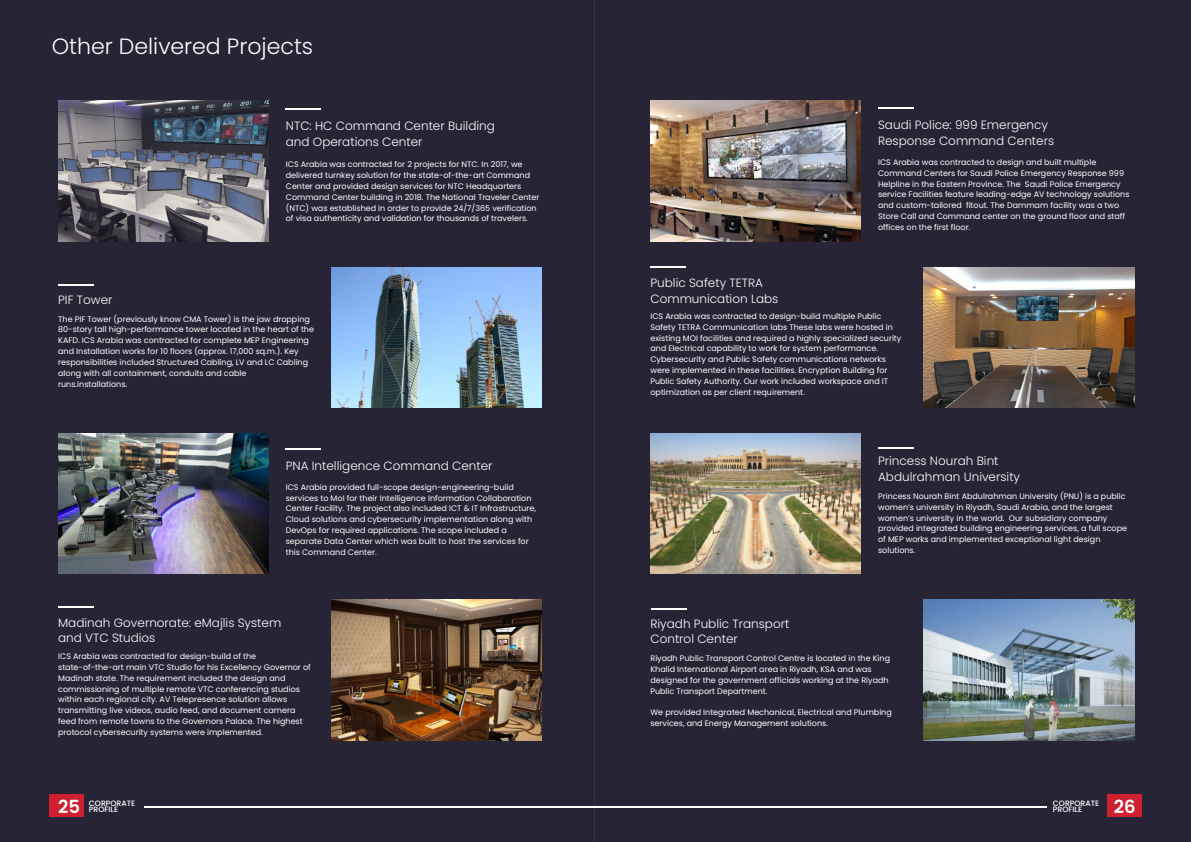
<style>
.page{position:relative;width:1191px;height:842px;background:#272436}
.page>*{position:absolute;margin:0;border:0;box-sizing:border-box;transform-origin:0 0}
.t1{font:300 22.1px "Poppins";color:#fff}
.t2{font:600 18px "Poppins";color:#fff}
.t3{font:300 12px/15.6px "Poppins";color:#fff}
.t4{font:8px/10.8px "Poppins";color:#fff}
.t5{font:500 7.7px/6.5px "Poppins";color:#fff}
</style>
<div class="page">
<div style="left:49px;top:795px;width:35px;height:22px;background:#ce202f"></div>
<hr style="left:144px;top:806px;width:451px;height:1px;background:#fff">
<div style="left:1107px;top:795px;width:34px;height:22px;background:#ce202f"></div>
<hr style="left:595px;top:806px;width:452px;height:1px;background:#fff">
<hr style="left:286px;top:109px;width:35px;height:1px;background:#fff">
<hr style="left:878px;top:107px;width:35px;height:2px;background:#fff">
<hr style="left:650px;top:266px;width:35px;height:2px;background:#fff">
<hr style="left:878px;top:448px;width:35px;height:1px;background:#fff">
<hr style="left:651px;top:609px;width:35px;height:1px;background:#fff">
<img style="left:58px;top:101px;width:210px;height:141px">
<hr style="left:58px;top:284px;width:35px;height:1px;background:#fff">
<img style="left:331px;top:267px;width:211px;height:141px">
<hr style="left:286px;top:448px;width:35px;height:1px;background:#fff">
<img style="left:58px;top:433px;width:210px;height:141px">
<img style="left:331px;top:599px;width:211px;height:141px">
<hr style="left:58px;top:606px;width:35px;height:1px;background:#fff">
<img style="left:650px;top:101px;width:210px;height:141px">
<img style="left:923px;top:267px;width:211px;height:141px">
<img style="left:650px;top:433px;width:210px;height:141px">
<img style="left:923px;top:599px;width:211px;height:141px">
<h1 class="t1" style="left:52px;top:34px;width:263px">Other Delivered Projects</h1>
<h3 class="t3" style="left:286px;top:118px;width:210px">NTC: HC Command Center Building and Operations Center</h3>
<p class="t4" style="left:286px;top:159px;width:255px">ICS Arabia was contracted for 2 projects for NTC. In 2017, we delivered turnkey solution for the state-of-the-art Command Center and provided design services for NTC Headquarters Command Center building in 2018. The National Traveler Center (NTC) was established in order to provide 24/7/365 verification of visa authenticity and validation for thousands of travelers.</p>
<h3 class="t3" style="left:58px;top:292px;width:56px">PIF Tower</h3>
<p class="t4" style="left:58px;top:313px;width:257px">The PIF Tower (previously know CMA Tower) is the jaw dropping 80-story tall high-performance tower located in the heart of the KAFD. ICS Arabia was contracted for complete MEP Engineering and Installation works for 10 floors (approx. 17,000 sq.m.). Key responsibilities included Structured Cabling, LV and LC Cabling along with all containment, conduits and cable runs.installations.</p>
<h3 class="t3" style="left:286px;top:458px;width:208px">PNA Intelligence Command Center</h3>
<p class="t4" style="left:286px;top:482px;width:252px">ICS Arabia provided full-scope design-engineering-build services to MoI for their Intelligence Information Collaboration Center Facility. The project also included ICT &amp; IT Infrastructure, Cloud solutions and cybersecurity implementation along with DevOps for required applications. The scope included a separate Data Center which was built to host the services for this Command Center.</p>
<h3 class="t3" style="left:58px;top:615px;width:224px">Madinah Governorate: eMajlis System and VTC Studios</h3>
<p class="t4" style="left:58px;top:651px;width:254px">ICS Arabia was contracted for design-build of the state-of-the-art main VTC Studio for his Excellency Governor of Madinah state. The requirement included the design and commissioning of multiple remote VTC conferencing studios within each regional city. AV Telepresence solution allows transmitting live videos, audio feed, and document camera feed from remote towns to the Governors Palace. The highest protocol cybersecurity systems were implemented.</p>
<h3 class="t3" style="left:878px;top:117px;width:177px">Saudi Police: 999 Emergency<br>Response Command Centers</h3>
<p class="t4" style="left:878px;top:157px;width:253px">ICS Arabia was contracted to design and built multiple Command Centers for Saudi Police Emergency Response 999<br>Helpline in the Eastern Province. The Saudi Police Emergency service Facilities feature leading-edge AV technology solutions and custom-tailored fitout. The Dammam facility was a two Store Call and Command center on the ground floor and staff offices on the first floor.</p>
<h3 class="t3" style="left:650px;top:276px;width:129px">Public Safety TETRA<br>Communication Labs</h3>
<p class="t4" style="left:650px;top:311px;width:252px">ICS Arabia was contracted to design-build multiple Public Safety TETRA Communication labs These labs were hosted in existing MOI facilities and required a highly specialized security and Electrical capability to work for system performance.<br>Cybersecurity and Public Safety communications networks were implemented in these facilities. Encryption Building for Public Safety Authority. Our work included workspace and IT optimization as per client requirement.</p>
<h3 class="t3" style="left:878px;top:453px;width:143px">Princess Nourah Bint<br>Abdulrahman University</h3>
<p class="t4" style="left:878px;top:491px;width:250px">Princess Nourah Bint Abdulrahman University (PNU) is a public women’s university in Riyadh, Saudi Arabia, and the largest women’s university in the world. Our subsidiary company provided integrated building engineering services, a full scope of MEP works and implemented exceptional light design solutions.</p>
<h3 class="t3" style="left:650px;top:616px;width:140px">Riyadh Public Transport<br>Control Center</h3>
<p class="t4" style="left:650px;top:653px;width:241px">Riyadh Public Transport Control Centre is located in the King Khalid International Airport area in Riyadh, KSA and was designed for the government officials working at the Riyadh Public Transport Department.</p>
<p class="t4" style="left:650px;top:707px;width:243px">We provided Integrated Mechanical, Electrical and Plumbing services, and Energy Management solutions.</p>
<h2 class="t2" style="left:58px;top:797px;width:23px">25</h2>
<p class="t5" style="left:89px;top:806px;width:31px">PROFILE</p>
<p class="t5" style="left:1053px;top:800px;width:48px">CORPORATE<br>PROFILE</p>
<h2 class="t2" style="left:1113px;top:797px;width:23px">26</h2>
<p class="t5" style="left:89px;top:800px;width:48px">CORPORATE</p>
</div>
